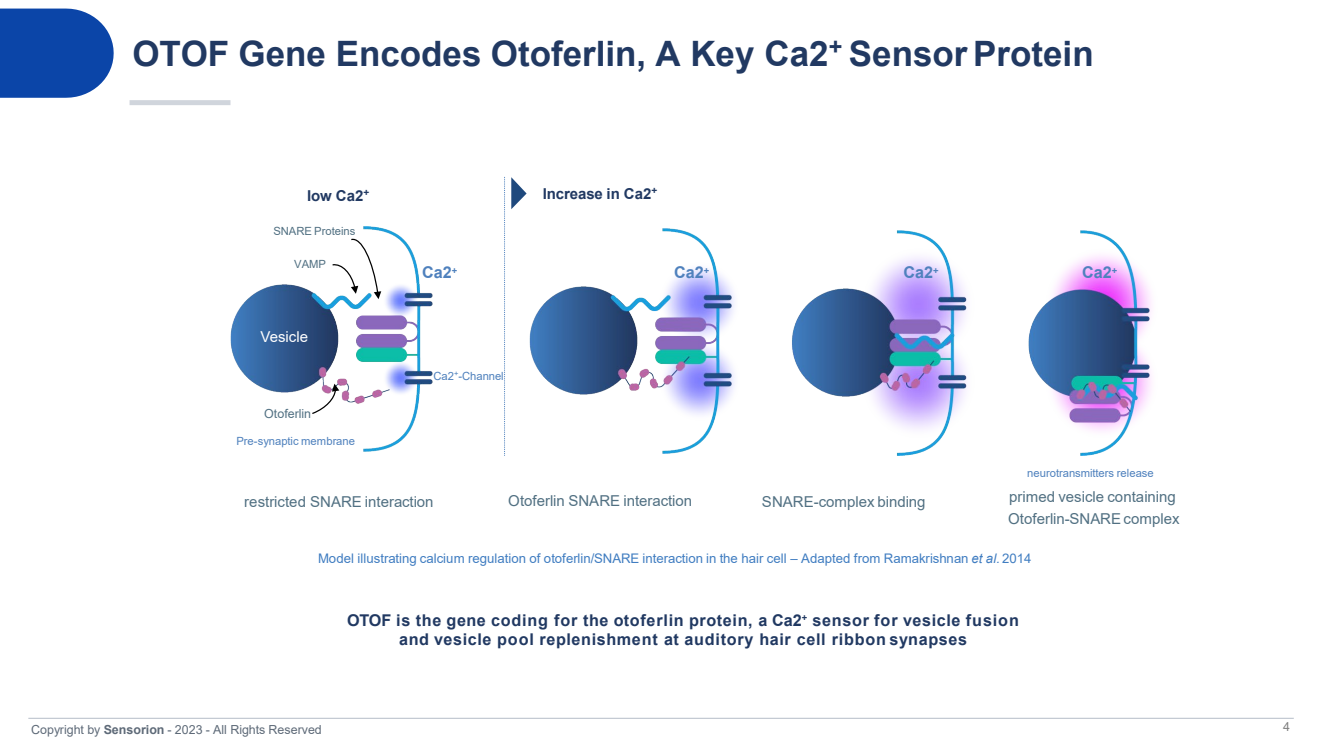
<style>
.page{position:relative;width:1324px;height:746px;background:#fff}
.page>*{position:absolute;margin:0;border:0;box-sizing:border-box;transform-origin:0 0}
.t1{font:700 35px "Arial";color:#213962}
.t2{font:700 16.25px/19.5px "Arial";letter-spacing:.035em;color:#213962;text-align:center}
.t3{font:700 16.25px "Arial";color:#4f81bd}
.t4{font:15px/21.6px "Arial";color:#517082}
.t5{font:700 15px "Arial";letter-spacing:-.005em;color:#213962}
.t6{font:15px "Arial";color:#fff}
.t7{font:13.25px "Arial";color:#407dc1}
.t8{font:12.5px "Arial";color:#5e6a78}
.t9{font:12.5px "Arial";color:#517082}
.t10{font:12.5px "Arial";color:#7f7f7f}
.t11{font:11.25px "Arial";color:#4f81bd}
.t12{font:11.25px "Arial";color:#517082}
.s1{font-style:italic}
.s2{font-weight:700}
</style>
<div class="page">
<hr style="left:28px;top:717px;width:1266px;height:1px;background:#c4cad3">
<div style="left:130px;top:100px;width:100px;height:5px;background:#d0d5dc"></div>
<img style="left:230px;top:226px;width:922px;height:229px">
<svg style="left:331px;top:237px;width:50px;height:62px"></svg>
<svg style="left:311px;top:383px;width:28px;height:32px"></svg>
<svg style="left:504px;top:177px;width:1px;height:278px"></svg>
<svg style="left:511px;top:177px;width:15px;height:32px"></svg>
<svg style="left:0;top:9px;width:114px;height:89px;background:#2055af"></svg>
<h2 class="t1" style="left:133px;top:29px;width:962px">OTOF Gene Encodes Otoferlin, A Key Ca2<sup>+</sup> Sensor Protein</h2>
<p class="t5" style="left:307px;top:185px;width:64px">Iow Ca2<sup>+</sup></p>
<p class="t12" style="left:273px;top:223px;width:84px">SNARE Proteins</p>
<p class="t12" style="left:294px;top:256px;width:33px">VAMP</p>
<p class="t6" style="left:260px;top:326px;width:49px">Vesicle</p>
<p class="t9" style="left:264px;top:404px;width:48px">Otoferlin</p>
<p class="t11" style="left:236px;top:433px;width:120px">Pre-synaptic membrane</p>
<p class="t5" style="left:543px;top:183px;width:116px">Increase in Ca2<sup>+</sup></p>
<p class="t3" style="left:422px;top:261px;width:37px">Ca2<sup>+</sup></p>
<p class="t3" style="left:674px;top:261px;width:37px">Ca2<sup>+</sup></p>
<p class="t3" style="left:903px;top:261px;width:37px">Ca2<sup>+</sup></p>
<p class="t3" style="left:1082px;top:261px;width:37px">Ca2<sup>+</sup></p>
<p class="t11" style="left:433px;top:367px;width:72px">Ca2<sup>+</sup>-Channel</p>
<p class="t11" style="left:1027px;top:465px;width:128px">neurotransmitters release</p>
<p class="t4" style="left:244px;top:490px;width:191px">restricted SNARE interaction</p>
<p class="t4" style="left:508px;top:489px;width:185px">Otoferlin SNARE interaction</p>
<p class="t4" style="left:762px;top:490px;width:165px">SNARE-complex binding</p>
<p class="t4" style="left:1008px;top:486px;width:173px">primed vesicle containing<br>Otoferlin-SNARE complex</p>
<p class="t7" style="left:318px;top:548px;width:715px">Model illustrating calcium regulation of otoferlin/SNARE interaction in the hair cell – Adapted from Ramakrishnan <span class="s1">et al.</span> 2014</p>
<p class="t2" style="left:347px;top:610px;width:673px">OTOF is the gene coding for the otoferlin protein, a Ca2<sup>+</sup> sensor for vesicle fusion and vesicle pool replenishment at auditory hair cell ribbon synapses</p>
<p class="t8" style="left:31px;top:720px;width:292px">Copyright by <span class="s2">Sensorion</span> - 2023 - All Rights Reserved</p>
<p class="t10" style="left:1283px;top:717px;width:8px">4</p>
</div>
